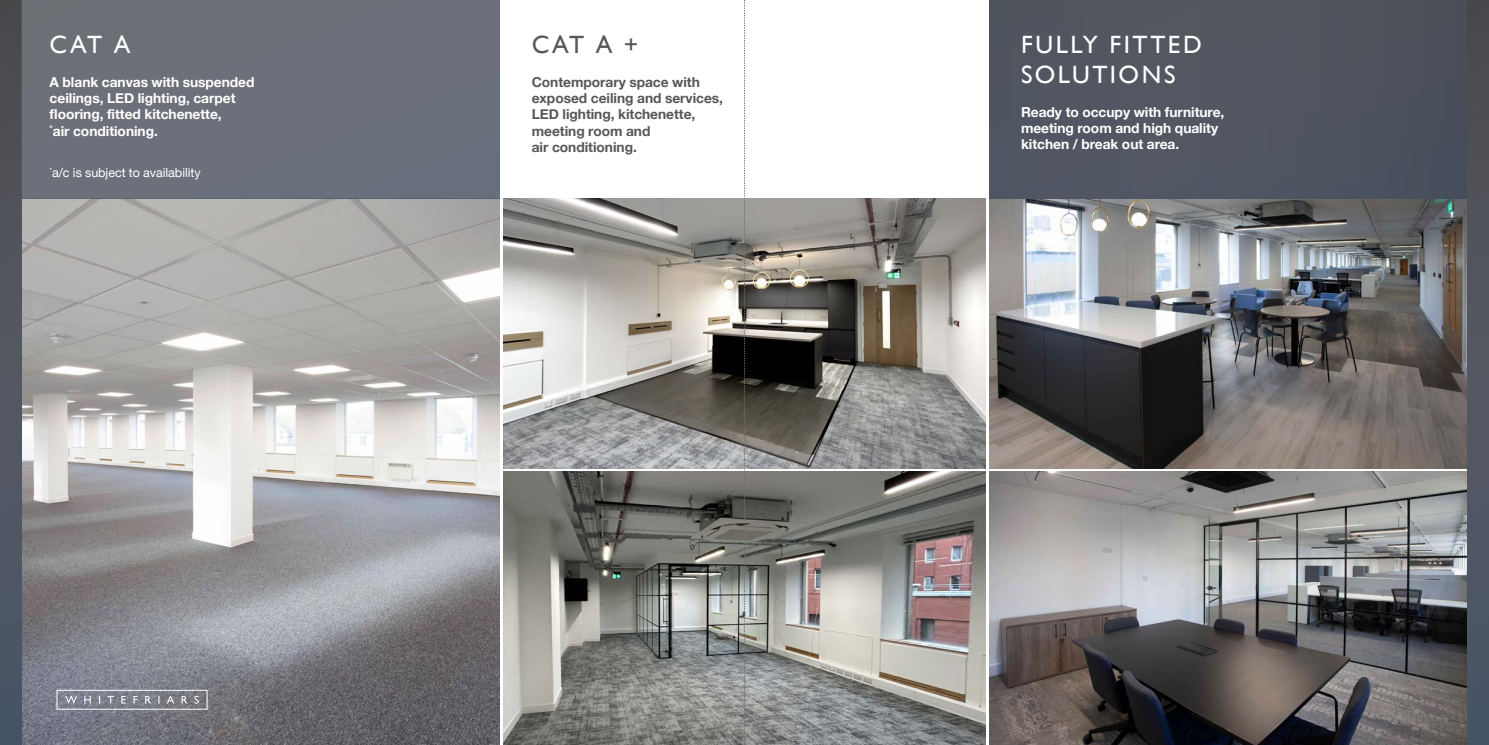
<style>
.page{position:relative;width:1489px;height:745px;background:#fff}
.page>*{position:absolute;margin:0;border:0;box-sizing:border-box;transform-origin:0 0}
.t1{font:25px/30px "Gill Sans";letter-spacing:.1em;color:#fff}
.t2{font:25px "Gill Sans";color:#575756}
.t3{font:700 13.75px/16.2px "Helvetica Neue";letter-spacing:-.005em;color:#fff}
.t4{font:700 13.75px/16.2px "Helvetica Neue";letter-spacing:-.005em;color:#575756}
.t5{font:12.5px "Helvetica Neue";letter-spacing:-.005em;color:#fff}
</style>
<div class="page">
<img style="left:21px;top:198px;width:479px;height:546px">
<img style="left:503px;top:198px;width:482px;height:270px">
<img style="left:989px;top:198px;width:478px;height:270px">
<img style="left:503px;top:471px;width:482px;height:273px">
<img style="left:989px;top:471px;width:478px;height:273px">
<div style="left:989px;top:0;width:478px;height:198px;background:#505560"></div>
<div style="left:0;top:0;width:21px;height:744px;background:linear-gradient(to bottom,#4f4e50,#4e596b)"></div>
<div style="left:1467px;top:0;width:21px;height:744px;background:linear-gradient(to bottom,#4f4e50,#4e596b)"></div>
<div style="left:57px;top:689px;width:150px;height:20px;border:1px solid #fff"></div>
<svg style="left:65px;top:695px;width:134px;height:8px"></svg>
<svg style="left:744px;top:0;width:1px;height:744px"></svg>
<div style="left:21px;top:0;width:479px;height:198px;background:#6d707a"></div>
<h1 class="t1" style="left:50px;top:29px;width:82px">CAT A</h1>
<p class="t3" style="left:50px;top:74px;width:206px">A blank canvas with suspended ceilings, LED lighting, carpet flooring, fitted kitchenette,<br><sup>*</sup>air conditioning.</p>
<p class="t5" style="left:50px;top:164px;width:152px"><sup>*</sup>a/c is subject to availability</p>
<h1 class="t2" style="left:531px;top:30px;width:108px">CAT A +</h1>
<p class="t4" style="left:531px;top:74px;width:193px">Contemporary space with exposed ceiling and services,<br>LED lighting, kitchenette, meeting room and<br>air conditioning.</p>
<h1 class="t1" style="left:1020px;top:29px;width:182px">FULLY FITTED<br>SOLUTIONS</h1>
<p class="t3" style="left:1020px;top:104px;width:205px">Ready to occupy with furniture, meeting room and high quality kitchen / break out area.</p>
</div>
